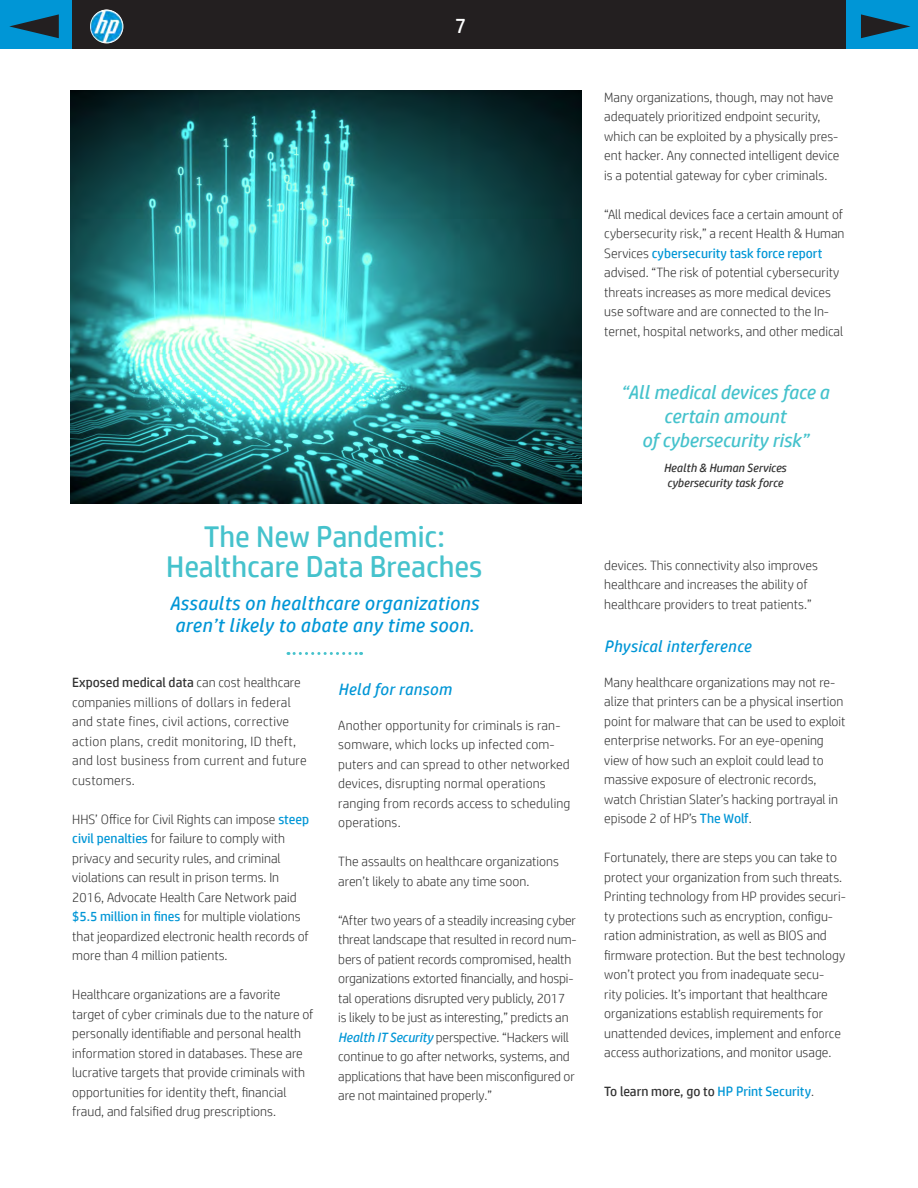
<style>
.page{position:relative;width:918px;height:1188px;background:#fff}
.page>*{position:absolute;margin:0;border:0;box-sizing:border-box;transform-origin:0 0}
.hed2{font:30px/30px "HP Simplified";color:#45c2cc;text-align:center}
.t1{font:21px "HP Simplified";color:#fff}
.dek2{font:italic 19.5px/22.5px "HP Simplified";letter-spacing:.02em;color:#0096d6}
.pq{font:italic 19.5px/24px "HP Simplified";color:#45c2cc;text-align:center}
.sub{font:italic 16.5px "HP Simplified";letter-spacing:.02em;color:#0096d6}
.text{font:300 13.5px/19.5px "HP Simplified";color:#323232}
.text-2{font:300 13.5px/19.5px "HP Simplified";letter-spacing:.02em;color:#323232}
.text-3{font:13.5px "HP Simplified";color:#323232}
.quoter{font:italic 12px/15px "HP Simplified";color:#323232}
.s1{font-weight:400}
.s2{font-weight:400;color:#0096d6}
.s3{font-weight:400;font-style:italic;color:#0096d6}
.s4{color:#0096d6}
.s5{font-weight:300}
</style>
<div class="page">
<div style="left:0;top:0;width:846px;height:50px;background:#231f20"></div>
<div style="left:846px;top:0;width:72px;height:50px;background:#0096d6"></div>
<div style="left:0;top:0;width:72px;height:50px;background:#0096d6"></div>
<img style="left:90px;top:9px;width:33px;height:35px;border-radius:17px">
<img style="left:70px;top:90px;width:512px;height:413px">
<svg style="left:288px;top:652px;width:74px;height:3px"></svg>
<h2 class="t1" style="left:455px;top:12px;width:13px">7</h2>
<p class="hed2" style="left:166px;top:521px;width:318px">The New Pandemic:<br>Healthcare Data Breaches</p>
<p class="dek2" style="left:170px;top:592px;width:311px">Assaults on healthcare organizations aren’t likely to abate any time soon.</p>
<p class="text-2" style="left:72px;top:672px;width:236px"><span class="s1">Exposed medical data</span> can cost healthcare companies millions of dollars in federal and state fines, civil actions, corrective action plans, credit monitoring, ID theft, and lost business from current and future customers.</p>
<p class="text" style="left:72px;top:809px;width:238px">HHS’ Office for Civil Rights can impose <span class="s2">steep civil penalties</span> for failure to comply with privacy and security rules, and criminal violations can result in prison terms. In 2016, Advocate Health Care Network paid <span class="s2">$5.5 million in fines</span> for multiple violations that jeopardized electronic health records of more than 4 million patients.</p>
<p class="text" style="left:72px;top:984px;width:243px">Healthcare organizations are a favorite target of cyber criminals due to the nature of personally identifiable and personal health information stored in databases. These are lucrative targets that provide criminals with opportunities for identity theft, financial fraud, and falsified drug prescriptions.</p>
<p class="sub" style="left:338px;top:679px;width:115px">Held for ransom</p>
<p class="text" style="left:338px;top:715px;width:234px">Another opportunity for criminals is ran&shy;somware, which locks up infected com&shy;puters and can spread to other networked devices, disrupting normal operations ranging from records access to scheduling operations.</p>
<p class="text" style="left:338px;top:851px;width:222px">The assaults on healthcare organizations aren’t likely to abate any time soon.</p>
<p class="text" style="left:338px;top:910px;width:240px">“After two years of a steadily increasing cyber threat landscape that resulted in record num&shy;bers of patient records compromised, health organizations extorted financially, and hospi&shy;tal operations disrupted very publicly, 2017 is likely to be just as interesting,” predicts an <span class="s3">Health IT Security</span> perspective. “Hackers will continue to go after networks, systems, and applications that have been misconfigured or are not maintained properly.”</p>
<p class="text" style="left:604px;top:87px;width:237px">Many organizations, though, may not have adequately prioritized endpoint security, which can be exploited by a physically pres&shy;ent hacker. Any connected intelligent device is a potential gateway for cyber criminals.</p>
<p class="text" style="left:604px;top:204px;width:242px">“All medical devices face a certain amount of cybersecurity risk,” a recent Health &amp; Human Services <span class="s2">cybersecurity task force report </span>advised. “The risk of potential cybersecurity threats increases as more medical devices use software and are connected to the In&shy;ternet, hospital networks, and other medical</p>
<p class="pq" style="left:621px;top:380px;width:210px">“All medical devices face a certain amount<br>of cybersecurity risk”</p>
<p class="quoter" style="left:664px;top:460px;width:124px">Health &amp; Human Services cybersecurity task force</p>
<p class="text" style="left:604px;top:555px;width:215px">devices. This connectivity also improves healthcare and increases the ability of healthcare providers to treat patients.”</p>
<p class="sub" style="left:604px;top:636px;width:149px">Physical interference</p>
<p class="text" style="left:604px;top:672px;width:243px">Many healthcare organizations may not re&shy;alize that printers can be a physical insertion point for malware that can be used to exploit enterprise networks. For an eye-opening view of how such an exploit could lead to massive exposure of electronic records, watch Christian Slater’s hacking portrayal in episode 2 of HP’s <span class="s2">The Wolf</span>.</p>
<p class="text" style="left:604px;top:848px;width:243px">Fortunately, there are steps you can take to protect your organization from such threats.<br>Printing technology from HP provides securi&shy;ty protections such as encryption, configu&shy;ration administration, as well as BIOS and firmware protection. But the best technology won’t protect you from inadequate secu-<br>rity policies. It’s important that healthcare organizations establish requirements for unattended devices, implement and enforce access authorizations, and monitor usage.</p>
<p class="text-3" style="left:604px;top:1083px;width:211px">To learn more, go to <span class="s4">HP Print Security</span><span class="s5">.</span></p>
</div>
